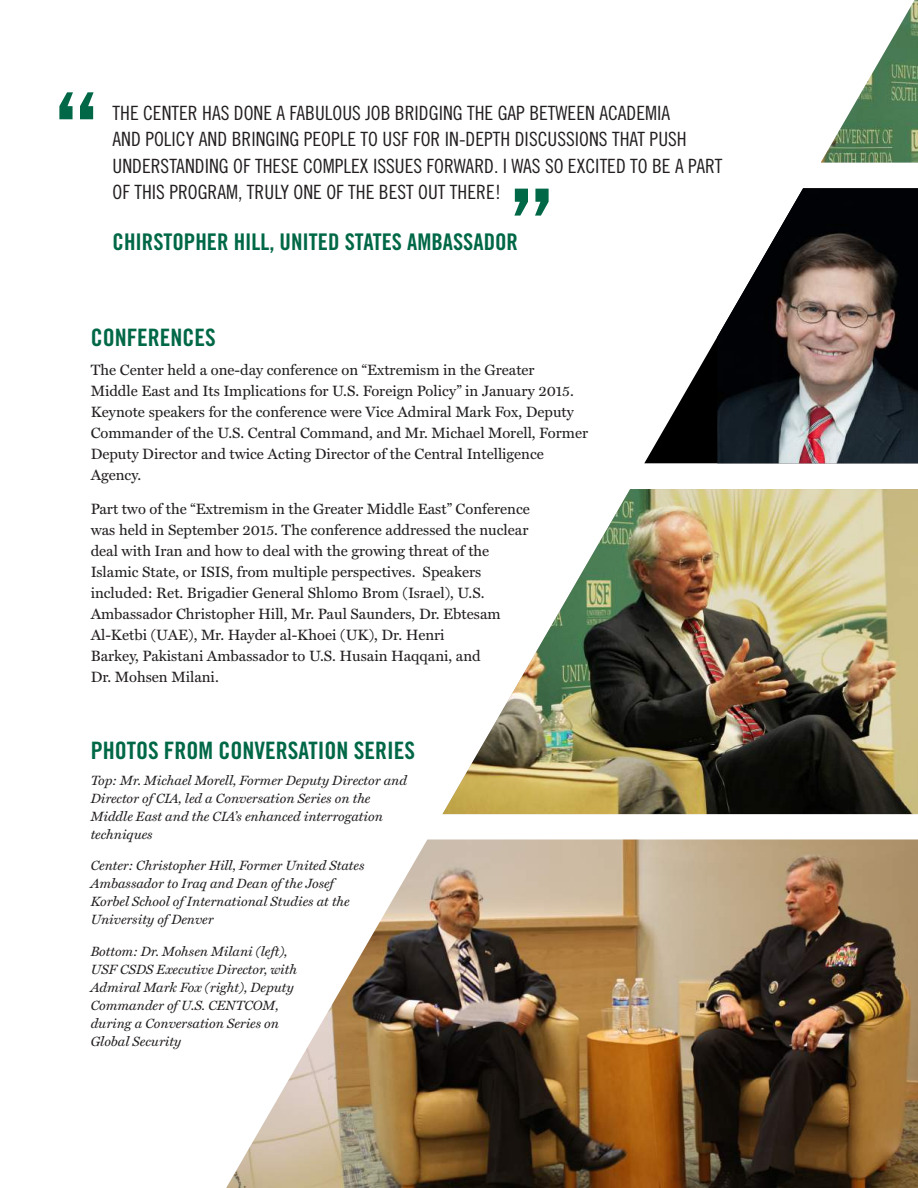
<style>
.page{position:relative;width:918px;height:1188px;background:#fff}
.page>*{position:absolute;margin:0;border:0;box-sizing:border-box;transform-origin:0 0}
.t1{font:24px "Trade Gothic LT Std Bd Cn 20";color:#006847}
.t2{font:22.95px "Trade Gothic LT Std Bd Cn 20";color:#006847}
.t3{font:19.65px/26.2px "Trade Gothic LT Std Cn 18";color:#231f20}
.t4{font:15px/21px "Miller Text";color:#231f20}
.t5{font:italic 13.5px/18px "Miller Text";color:#231f20}
</style>
<div class="page">
<hr style="left:0;top:0;width:1px;height:1188px;background:#d7cb9f">
<svg style="left:644px;top:337px;width:73px;height:126px"></svg>
<img style="left:717px;top:188px;width:201px;height:275px">
<svg style="left:59px;top:92px;width:35px;height:27px"></svg>
<svg style="left:514px;top:189px;width:35px;height:27px"></svg>
<img style="left:226px;top:839px;width:692px;height:349px">
<img style="left:821px;top:0;width:97px;height:163px">
<img style="left:442px;top:489px;width:476px;height:325px">
<p class="t3" style="left:113px;top:100px;width:611px">THE CENTER HAS DONE A FABULOUS JOB BRIDGING THE GAP BETWEEN ACADEMIA<br>AND POLICY AND BRINGING PEOPLE TO USF FOR IN-DEPTH DISCUSSIONS THAT PUSH UNDERSTANDING OF THESE COMPLEX ISSUES FORWARD. I WAS SO EXCITED TO BE A PART OF THIS PROGRAM, TRULY ONE OF THE BEST OUT THERE!</p>
<h2 class="t2" style="left:113px;top:228px;width:407px">CHIRSTOPHER HILL, UNITED STATES AMBASSADOR</h2>
<h1 class="t1" style="left:91px;top:323px;width:127px">CONFERENCES</h1>
<p class="t4" style="left:91px;top:359px;width:499px">The Center held a one-day conference on “Extremism in the Greater<br>Middle East and Its Implications for U.S. Foreign Policy” in January 2015.<br>Keynote speakers for the conference were Vice Admiral Mark Fox, Deputy Commander of the U.S. Central Command, and Mr. Michael Morell, Former Deputy Director and twice Acting Director of the Central Intelligence Agency.</p>
<p class="t4" style="left:91px;top:499px;width:441px">Part two of the “Extremism in the Greater Middle East” Conference was held in September 2015. The conference addressed the nuclear deal with Iran and how to deal with the growing threat of the Islamic State, or ISIS, from multiple perspectives. Speakers included: Ret. Brigadier General Shlomo Brom (Israel), U.S.<br>Ambassador Christopher Hill, Mr. Paul Saunders, Dr. Ebtesam Al-Ketbi (UAE), Mr. Hayder al-Khoei (UK), Dr. Henri<br>Barkey, Pakistani Ambassador to U.S. Husain Haqqani, and<br>Dr. Mohsen Milani.</p>
<h1 class="t1" style="left:91px;top:736px;width:326px">PHOTOS FROM CONVERSATION SERIES</h1>
<p class="t5" style="left:91px;top:771px;width:318px">Top: Mr. Michael Morell, Former Deputy Director and Director of CIA, led a Conversation Series on the Middle East and the CIA’s enhanced interrogation techniques</p>
<p class="t5" style="left:91px;top:857px;width:275px">Center: Christopher Hill, Former United States Ambassador to Iraq and Dean of the Josef Korbel School of International Studies at the University of Denver</p>
<p class="t5" style="left:91px;top:942px;width:208px">Bottom: Dr. Mohsen Milani (left),<br>USF CSDS Executive Director, with<br>Admiral Mark Fox (right), Deputy<br>Commander of U.S. CENTCOM, during a Conversation Series on<br>Global Security</p>
</div>
